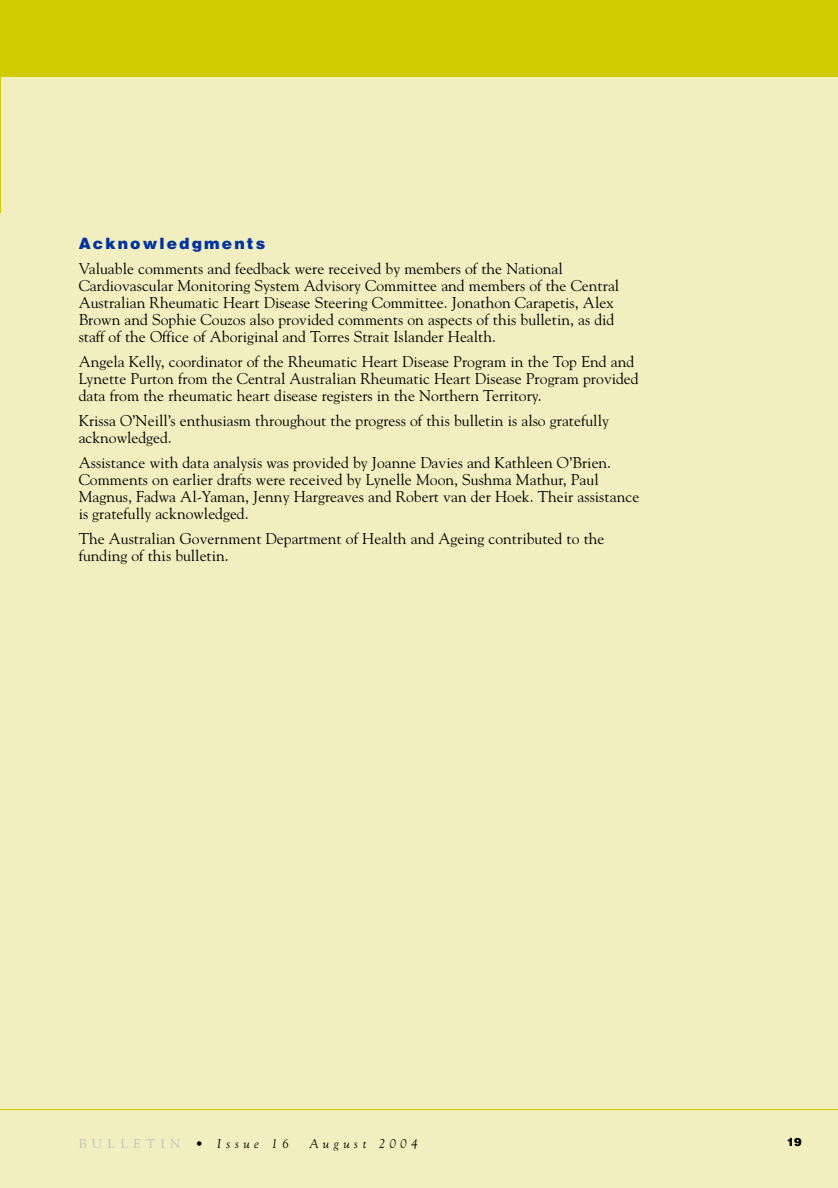
<style>
.page{position:relative;width:838px;height:1188px;background:#fff}
.page>*{position:absolute;margin:0;border:0;box-sizing:border-box;transform-origin:0 0}
.t1{font:15.58px/17px "Goudy";color:#000}
.t2{font:900 15.58px "Helvetica";color:#01329e}
.t3{font:12.78px "Goudy";color:#bfbfbf}
.t4{font:italic 12.78px "Goudy";letter-spacing:.355em;color:#000}
.t5{font:900 11.38px "Helvetica";color:#000}
.s1{color:#000}
.s2{font-style:italic;color:#000}
</style>
<div class="page">
<div style="left:0;top:75px;width:838px;height:1113px;background:#f1efbf"></div>
<div style="left:0;top:0;width:838px;height:77px;background:#d1cc00"></div>
<hr style="left:0;top:1109px;width:838px;height:1px;background:#d1cc00">
<hr style="left:0;top:5px;width:1px;height:208px;background:#d1cc00">
<p class="t2" style="left:79px;top:238px;width:188px">A c k n o w l e d g m e n t s</p>
<p class="t1" style="left:79px;top:261px;width:542px">Valuable comments and feedback were received by members of the National Cardiovascular Monitoring System Advisory Committee and members of the Central Australian Rheumatic Heart Disease Steering Committee. Jonathon Carapetis, Alex Brown and Sophie Couzos also provided comments on aspects of this bulletin, as did staff of the Office of Aboriginal and Torres Strait Islander Health.</p>
<p class="t1" style="left:79px;top:354px;width:561px">Angela Kelly, coordinator of the Rheumatic Heart Disease Program in the Top End and<br>Lynette Purton from the Central Australian Rheumatic Heart Disease Program provided data from the rheumatic heart disease registers in the Northern Territory.</p>
<p class="t1" style="left:79px;top:413px;width:532px">Krissa O’Neill’s enthusiasm throughout the progress of this bulletin is also gratefully acknowledged.</p>
<p class="t1" style="left:79px;top:456px;width:562px">Assistance with data analysis was provided by Joanne Davies and Kathleen O’Brien.<br>Comments on earlier drafts were received by Lynelle Moon, Sushma Mathur, Paul Magnus, Fadwa Al-Yaman, Jenny Hargreaves and Robert van der Hoek. Their assistance is gratefully acknowledged.</p>
<p class="t1" style="left:79px;top:531px;width:527px">The Australian Government Department of Health and Ageing contributed to the funding of this bulletin.</p>
<p class="t3" style="left:79px;top:1138px;width:212px">B U LLET I N <span class="s1">•</span> <span class="s2">Issue 16</span></p>
<p class="t4" style="left:309px;top:1138px;width:110px">August 2004</p>
<p class="t5" style="left:787px;top:1138px;width:17px">19</p>
</div>
